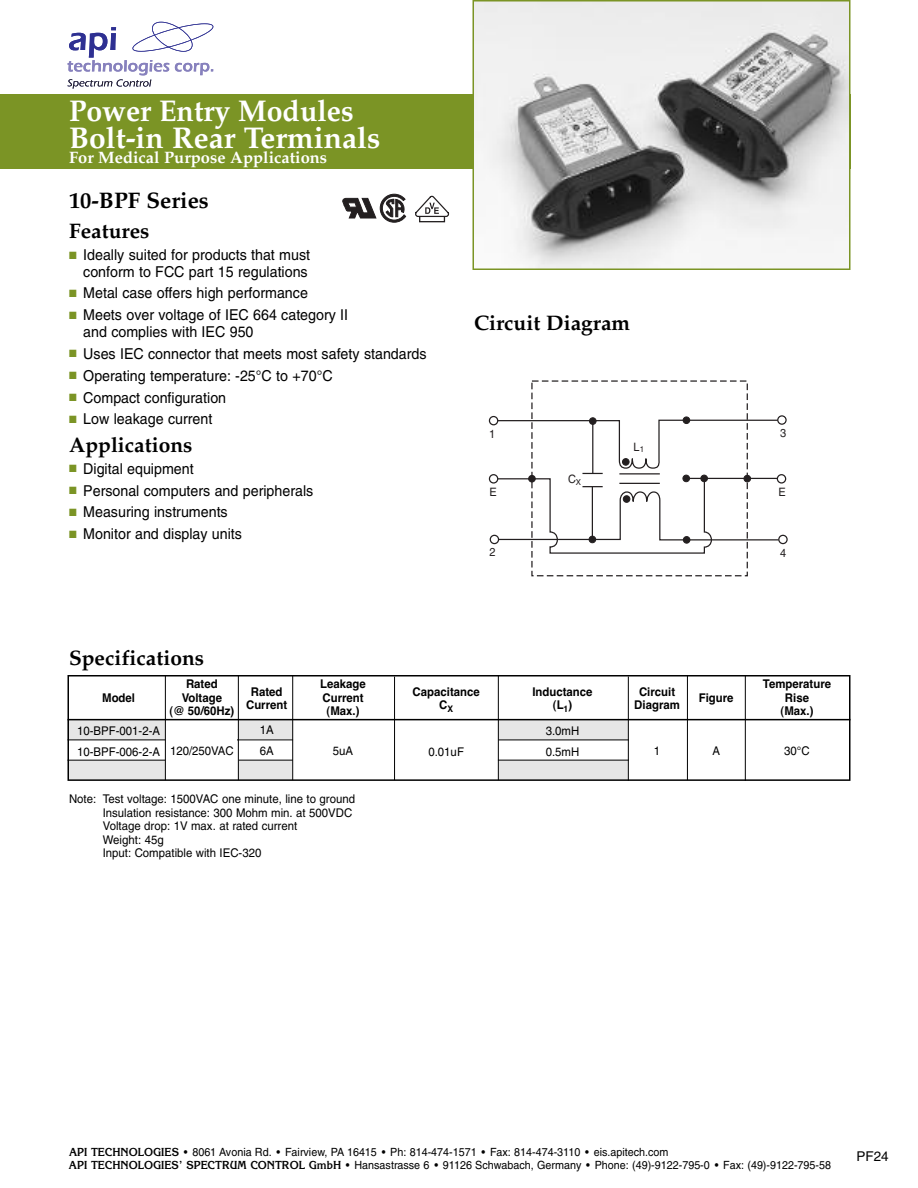
<style>
.page{position:relative;width:918px;height:1188px;background:#fff}
.page>*{position:absolute;margin:0;border:0;box-sizing:border-box;transform-origin:0 0}
.t1{font:700 30px/27px "Palatino";color:#fff;scale:.95 1}
.t2{font:700 22.5px "Palatino";color:#000}
.t3{font:700 21px "Palatino";color:#000}
.t4{font:700 16.5px "Palatino";color:#fff}
.t5{font:15px/16.5px "Helvetica";color:#000;text-align:right;scale:.95 1}
.t6{font:13.5px "Helvetica";color:#000}
.t7{font:12px/13.5px "Helvetica";color:#000;scale:.95 1}
.t8{font:700 12px/13.5px "Helvetica";color:#000;text-align:center;scale:.95 1}
.t9{font:11.55px "Helvetica";color:#231f20;scale:.95 1}
.t10{font:11.4px/12.8px "Helvetica";color:#000;scale:.95 1}
.s1{color:#7b9425}
.s2{font-family:"Korinna";font-weight:700}
</style>
<div class="page">
<svg style="left:68px;top:22px;width:145px;height:67px"></svg>
<div style="left:0;top:94px;width:850px;height:75px;background:#7b9425"></div>
<div style="left:498px;top:720px;width:130px;height:20px;background:#e6e6e6"></div>
<div style="left:499px;top:760px;width:129px;height:20px;background:#e6e6e6"></div>
<div style="left:70px;top:760px;width:95px;height:20px;background:#e6e6e6"></div>
<div style="left:238px;top:760px;width:54px;height:20px;background:#e6e6e6"></div>
<img style="left:475px;top:3px;width:372px;height:264px">
<div style="left:472px;top:0;width:378px;height:270px;border:2px solid #7b9425"></div>
<div style="left:238px;top:720px;width:54px;height:19px;background:#e6e6e6"></div>
<div style="left:68px;top:720px;width:97px;height:20px;background:#e6e6e6"></div>
<hr style="left:165px;top:675px;width:1px;height:105px;background:#000">
<hr style="left:238px;top:675px;width:1px;height:105px;background:#000">
<hr style="left:292px;top:675px;width:1px;height:105px;background:#000">
<hr style="left:394px;top:677px;width:1px;height:103px;background:#000">
<hr style="left:498px;top:675px;width:1px;height:105px;background:#000">
<hr style="left:687px;top:675px;width:1px;height:105px;background:#000">
<hr style="left:239px;top:760px;width:54px;height:1px;background:#000">
<hr style="left:498px;top:760px;width:131px;height:1px;background:#000">
<div style="left:490px;top:535px;width:9px;height:9px;border:1px solid #231f20;border-radius:50%"></div>
<div style="left:489px;top:474px;width:9px;height:10px;border:1px solid #231f20;border-radius:50%"></div>
<div style="left:489px;top:416px;width:9px;height:9px;border:1px solid #231f20;border-radius:50%"></div>
<div style="left:777px;top:415px;width:10px;height:10px;border:1px solid #231f20;border-radius:50%"></div>
<div style="left:778px;top:535px;width:10px;height:9px;border:1px solid #231f20;border-radius:50%"></div>
<div style="left:777px;top:474px;width:9px;height:10px;border:1px solid #231f20;border-radius:50%"></div>
<svg style="left:496px;top:380px;width:284px;height:174px"></svg>
<div style="left:683px;top:417px;width:7px;height:7px;background:#231f20;border-radius:50%"></div>
<div style="left:683px;top:417px;width:7px;height:7px;border:1px solid #231f20;border-radius:50%"></div>
<hr style="left:619px;top:473px;width:41px;height:1px;background:#231f20">
<hr style="left:619px;top:483px;width:41px;height:1px;background:#231f20">
<hr style="left:686px;top:478px;width:91px;height:1px;background:#231f20">
<div style="left:701px;top:475px;width:6px;height:7px;background:#231f20;border-radius:50%"></div>
<div style="left:700px;top:475px;width:8px;height:7px;border:1px solid #231f20;border-radius:50%"></div>
<div style="left:744px;top:475px;width:7px;height:7px;background:#231f20;border-radius:50%"></div>
<div style="left:744px;top:475px;width:7px;height:7px;border:1px solid #231f20;border-radius:50%"></div>
<div style="left:529px;top:475px;width:6px;height:7px;background:#231f20;border-radius:50%"></div>
<div style="left:528px;top:475px;width:8px;height:7px;border:1px solid #231f20;border-radius:50%"></div>
<svg style="left:342px;top:193px;width:65px;height:30px"></svg>
<hr style="left:68px;top:719px;width:782px;height:1px;background:#000">
<hr style="left:68px;top:740px;width:97px;height:1px;background:#000">
<hr style="left:237px;top:740px;width:56px;height:1px;background:#000">
<hr style="left:68px;top:760px;width:97px;height:1px;background:#000">
<hr style="left:628px;top:677px;width:1px;height:104px;background:#000">
<hr style="left:745px;top:676px;width:1px;height:105px;background:#000">
<hr style="left:498px;top:740px;width:131px;height:1px;background:#000">
<svg style="left:415px;top:195px;width:35px;height:28px"></svg>
<div style="left:68px;top:675px;width:782px;height:106px;border:2px solid #000"></div>
<h1 class="t1" style="left:69px;top:101px;width:329px">Power Entry Modules<br>Bolt-in Rear Terminals</h1>
<p class="t4" style="left:69px;top:151px;width:260px">For Medical Purpose Applications</p>
<h2 class="t2" style="left:69px;top:192px;width:141px">10-BPF Series</h2>
<h3 class="t3" style="left:69px;top:223px;width:82px">Features</h3>
<p class="t5" style="left:69px;top:248px;width:255px"><span class="s1">■</span> Ideally suited for products that must conform to FCC part 15 regulations</p>
<p class="t5" style="left:69px;top:286px;width:253px"><span class="s1">■</span> Metal case offers high performance</p>
<p class="t5" style="left:83px;top:308px;width:280px;text-align:left;text-indent:-14px"><span class="s1">■</span> Meets over voltage of IEC 664 category II and complies with IEC 950</p>
<p class="t5" style="left:69px;top:347px;width:378px"><span class="s1">■</span> Uses IEC connector that meets most safety standards</p>
<p class="t5" style="left:69px;top:369px;width:279px"><span class="s1">■</span> Operating temperature: -25°C to +70°C</p>
<p class="t5" style="left:69px;top:390px;width:167px"><span class="s1">■</span> Compact configuration</p>
<p class="t5" style="left:69px;top:412px;width:152px"><span class="s1">■</span> Low leakage current</p>
<h3 class="t3" style="left:69px;top:437px;width:125px">Applications</h3>
<p class="t5" style="left:69px;top:462px;width:133px"><span class="s1">■</span> Digital equipment</p>
<p class="t5" style="left:69px;top:483px;width:259px"><span class="s1">■</span> Personal computers and peripherals</p>
<p class="t5" style="left:69px;top:505px;width:169px"><span class="s1">■</span> Measuring instruments</p>
<p class="t5" style="left:69px;top:527px;width:184px"><span class="s1">■</span> Monitor and display units</p>
<h3 class="t3" style="left:474px;top:315px;width:158px">Circuit Diagram</h3>
<p class="t9" style="left:489px;top:430px;width:8px">1</p>
<p class="t9" style="left:489px;top:488px;width:9px">E</p>
<p class="t9" style="left:489px;top:548px;width:8px">2</p>
<p class="t9" style="left:568px;top:475px;width:15px">C<sub>X</sub></p>
<p class="t9" style="left:634px;top:442px;width:13px">L<sub>1</sub></p>
<p class="t9" style="left:780px;top:428px;width:8px">3</p>
<p class="t9" style="left:779px;top:487px;width:9px">E</p>
<p class="t9" style="left:780px;top:548px;width:8px">4</p>
<h3 class="t3" style="left:69px;top:650px;width:137px">Specifications</h3>
<p class="t8" style="left:102px;top:691px;width:36px">Model</p>
<p class="t7" style="left:77px;top:722px;width:89px;line-height:20.4px">10-BPF-001-2-A<br>10-BPF-006-2-A</p>
<p class="t8" style="left:170px;top:677px;width:70px">Rated<br>Voltage<br>(@ 50/60Hz)</p>
<p class="t7" style="left:170px;top:745px;width:69px">120/250VAC</p>
<p class="t8" style="left:246px;top:685px;width:45px">Rated<br>Current</p>
<p class="t7" style="left:260px;top:721px;width:16px;line-height:20.7px">1A<br>6A</p>
<p class="t8" style="left:320px;top:677px;width:50px">Leakage<br>Current (Max.)</p>
<p class="t7" style="left:333px;top:745px;width:23px">5uA</p>
<p class="t7" style="left:103px;top:793px;width:267px;text-indent:-34px">Note: Test voltage: 1500VAC one minute, line to ground Insulation resistance: 300 Mohm min. at 500VDC Voltage drop: 1V max. at rated current<br>Weight: 45g<br>Input: Compatible with IEC-320</p>
<p class="t8" style="left:413px;top:685px;width:72px">Capacitance<br>C<sub>X</sub></p>
<p class="t7" style="left:428px;top:746px;width:39px">0.01uF</p>
<p class="t8" style="left:532px;top:685px;width:65px">Inductance (L<sub>1</sub>)</p>
<p class="t7" style="left:546px;top:722px;width:37px;line-height:20.4px">3.0mH<br>0.5mH</p>
<p class="t8" style="left:634px;top:685px;width:50px">Circuit<br>Diagram</p>
<p class="t7" style="left:654px;top:745px;width:8px">1</p>
<p class="t8" style="left:699px;top:691px;width:38px">Figure</p>
<p class="t7" style="left:712px;top:745px;width:10px">A</p>
<p class="t8" style="left:763px;top:677px;width:73px">Temperature<br>Rise<br>(Max.)</p>
<p class="t7" style="left:784px;top:745px;width:28px">30°C</p>
<p class="t10" style="left:69px;top:1147px;width:804px"><span class="s2">API TECHNOLOGIES</span> • 8061 Avonia Rd. • Fairview, PA 16415 • Ph: 814-474-1571 • Fax: 814-474-3110 • eis.apitech.com<br><span class="s2">API TECHNOLOGIES’ SPECTRUM CONTROL GmbH</span> • Hansastrasse 6 • 91126 Schwabach, Germany • Phone: (49)-9122-795-0 • Fax: (49)-9122-795-58</p>
<p class="t6" style="left:856px;top:1151px;width:34px">PF24</p>
</div>
